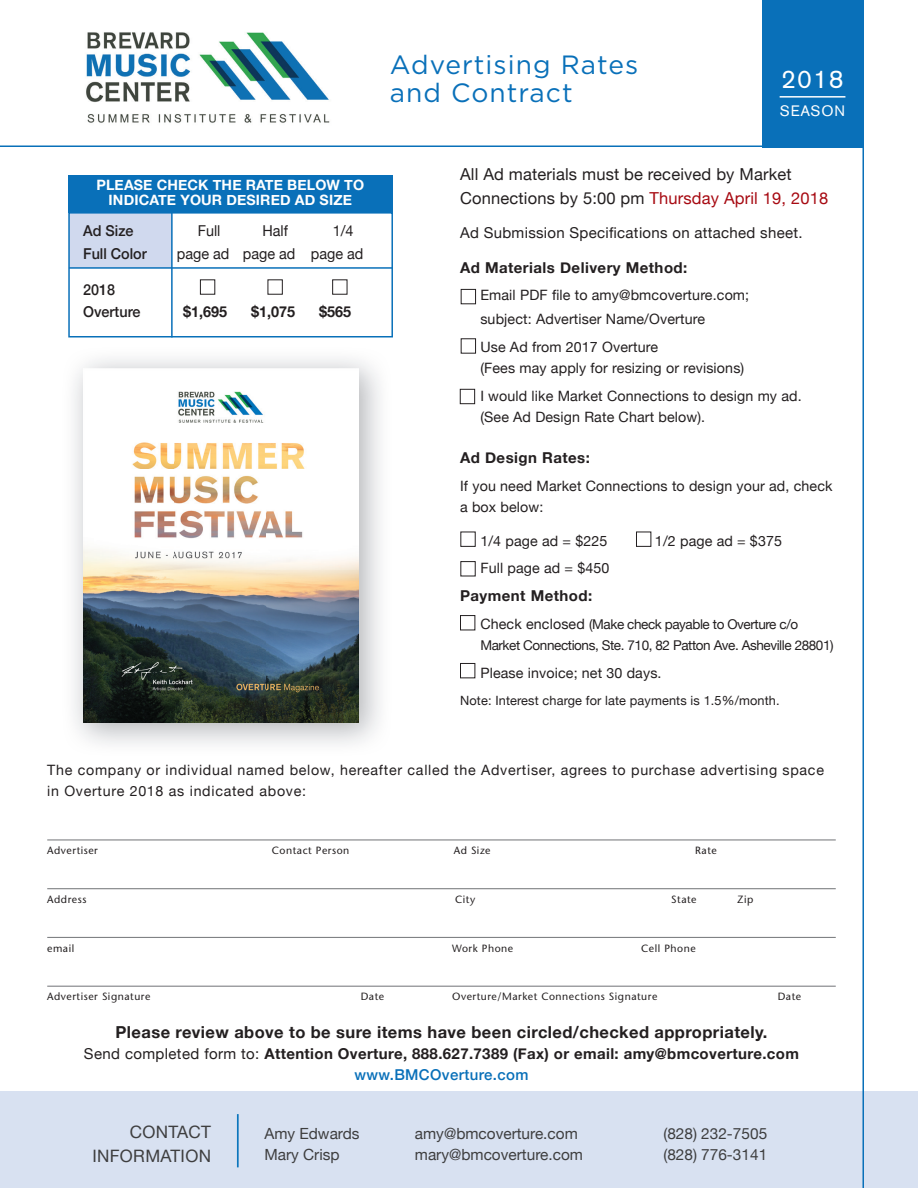
<style>
.page{position:relative;width:918px;height:1188px;background:#fff}
.page>*{position:absolute;margin:0;border:0;box-sizing:border-box;transform-origin:0 0}
.t1{font:26.4px/28.5px "Gotham";letter-spacing:.04em;color:#0970b9}
.t2{font:25.5px "Akzidenz Grotesk BE";color:#fff}
.t3{font:17.1px/24px "Helvetica Neue";letter-spacing:.02em;color:#3e3e3f;text-align:right}
.t4{font:16.5px/24px "Helvetica Neue";letter-spacing:.01em;color:#231f20}
.t5{font:700 16.5px "Helvetica Neue";letter-spacing:.025em;color:#231f20}
.t6{font:15.45px "Helvetica Neue";color:#3e3e3f}
.t7{font:700 15px/21px "Helvetica Neue";letter-spacing:.025em;color:#231f20;text-align:center}
.t8{font:15px "Helvetica Neue";letter-spacing:.02em;color:#231f20}
.t9{font:500 15px/22.5px "Helvetica Neue";color:#231f20;scale:.96 1}
.t10{font:15px "Helvetica Neue";color:#231f20;scale:.96 1}
.t11{font:700 15px "Helvetica Neue";letter-spacing:.025em;color:#231f20;scale:.96 1}
.t12{font:15px "Helvetica Neue";letter-spacing:.02em;color:#231f20;scale:.96 1}
.t13{font:15px "Akzidenz Grotesk BE";letter-spacing:.06em;color:#fff}
.t14{font:14.25px/21px "Helvetica Neue";letter-spacing:.01em;color:#231f20}
.t15{font:14.25px/21px "Helvetica Neue";letter-spacing:.05em;color:#231f20}
.t16{font:700 14.25px/15px "Helvetica Neue";letter-spacing:.01em;color:#fff;text-align:center}
.t17{font:13.5px/21px "Helvetica Neue";letter-spacing:-.03em;color:#231f20}
.t18{font:12.75px "Helvetica Neue";letter-spacing:.01em;color:#231f20}
.t19{font:10.5px "Stone Sans";letter-spacing:.05em;color:#231f20}
.s1{color:#a70a12}
.s2{font-size:14.25px}
.s3{font-weight:400}
.s4{font-weight:500;color:#0970b9}
</style>
<div class="page">
<hr style="left:0;top:146px;width:863px;height:1px;background:#0970b9">
<div style="left:762px;top:0;width:101px;height:147px;background:#0970b9"></div>
<div style="left:461px;top:289px;width:15px;height:15px;border:1px solid #231f20"></div>
<div style="left:461px;top:338px;width:15px;height:16px;border:1px solid #231f20"></div>
<div style="left:460px;top:615px;width:15px;height:15px;border:1px solid #231f20"></div>
<div style="left:460px;top:663px;width:15px;height:15px;border:1px solid #231f20"></div>
<hr style="left:47px;top:839px;width:789px;height:2px;background:#808285">
<hr style="left:47px;top:888px;width:789px;height:1px;background:#808285">
<hr style="left:47px;top:937px;width:789px;height:1px;background:#808285">
<hr style="left:47px;top:986px;width:789px;height:1px;background:#808285">
<div style="left:460px;top:389px;width:15px;height:15px;border:1px solid #231f20"></div>
<img style="left:83px;top:368px;width:276px;height:355px">
<div style="left:0;top:1092px;width:918px;height:96px;background:#d8e1f1"></div>
<hr style="left:862px;top:0;width:2px;height:1188px;background:#0970b9">
<img style="left:86px;top:32px;width:244px;height:91px">
<hr style="left:780px;top:96px;width:65px;height:2px;background:#fff">
<hr style="left:237px;top:1114px;width:2px;height:53px;background:#0c76bd">
<div style="left:460px;top:532px;width:16px;height:15px;border:1px solid #231f20"></div>
<div style="left:460px;top:561px;width:16px;height:15px;border:1px solid #231f20"></div>
<div style="left:636px;top:532px;width:15px;height:15px;border:1px solid #231f20"></div>
<div style="left:69px;top:212px;width:103px;height:56px;background:#d0d9ee"></div>
<div style="left:68px;top:212px;width:325px;height:126px;border:2px solid #0970b9"></div>
<hr style="left:69px;top:267px;width:323px;height:2px;background:#0970b9">
<hr style="left:171px;top:213px;width:2px;height:124px;background:#0970b9">
<div style="left:68px;top:175px;width:325px;height:37px;background:#0970b9"></div>
<div style="left:332px;top:279px;width:15px;height:16px;border:1px solid #231f20"></div>
<div style="left:200px;top:279px;width:15px;height:16px;border:1px solid #231f20"></div>
<p class="t16" style="left:96px;top:178px;width:269px">PLEASE CHECK THE RATE BELOW TO<br>INDICATE YOUR DESIRED AD SIZE</p>
<p class="t9" style="left:83px;top:219px;width:54px">Ad Size</p>
<p class="t12" style="left:198px;top:220px;width:25px">Full</p>
<p class="t12" style="left:262px;top:220px;width:28px">Half</p>
<p class="t12" style="left:333px;top:220px;width:23px">1/4</p>
<p class="t9" style="left:83px;top:241px;width:68px">Full Color</p>
<p class="t10" style="left:177px;top:243px;width:196px">page ad page ad page ad</p>
<p class="t9" style="left:83px;top:277px;width:61px">2018<br>Overture</p>
<p class="t11" style="left:183px;top:300px;width:47px">$1,695</p>
<p class="t11" style="left:251px;top:300px;width:47px">$1,075</p>
<p class="t11" style="left:319px;top:300px;width:35px">$565</p>
<h1 class="t1" style="left:390px;top:49px;width:250px">Advertising Rates and Contract</h1>
<h2 class="t2" style="left:781px;top:64px;width:64px">2018</h2>
<p class="t13" style="left:780px;top:102px;width:67px">SEASON</p>
<p class="t4" style="left:460px;top:163px;width:370px">All Ad materials must be received by Market<br>Connections by 5:00 pm <span class="s1">Thursday April 19, 2018</span></p>
<p class="t8" style="left:460px;top:222px;width:344px">Ad Submission Specifications on attached sheet.</p>
<p class="t7" style="left:460px;top:257px;width:229px">Ad Materials Delivery Method:</p>
<p class="t14" style="left:480px;top:284px;width:270px;line-height:23.9px">Email PDF file to amy@bmcoverture.com; subject: Advertiser Name/Overture</p>
<p class="t14" style="left:480px;top:337px;width:265px">Use Ad from 2017 Overture<br>(Fees may apply for resizing or revisions)</p>
<p class="t14" style="left:480px;top:386px;width:323px">I would like Market Connections to design my ad. (See Ad Design Rate Chart below).</p>
<p class="t7" style="left:460px;top:448px;width:131px">Ad Design Rates:</p>
<p class="t14" style="left:460px;top:476px;width:374px">If you need Market Connections to design your ad, check a box below:</p>
<p class="t14" style="left:480px;top:531px;width:129px">1/4 page ad = $225</p>
<p class="t14" style="left:655px;top:531px;width:129px">1/2 page ad = $375</p>
<p class="t14" style="left:480px;top:559px;width:131px">Full page ad = $450</p>
<p class="t7" style="left:460px;top:586px;width:134px">Payment Method:</p>
<p class="t17" style="left:480px;top:614px;width:355px"><span class="s2">Check enclosed</span> (Make check payable to Overture c/o<br>Market Connections, Ste. 710, 82 Patton Ave. Asheville 28801)</p>
<p class="t14" style="left:480px;top:663px;width:183px">Please invoice; net 30 days.</p>
<p class="t18" style="left:460px;top:692px;width:321px">Note: Interest charge for late payments is 1.5%/month.</p>
<p class="t15" style="left:47px;top:760px;width:778px">The company or individual named below, hereafter called the Advertiser, agrees to purchase advertising space in Overture 2018 as indicated above:</p>
<p class="t19" style="left:47px;top:844px;width:52px">Advertiser</p>
<p class="t19" style="left:272px;top:844px;width:79px">Contact Person</p>
<p class="t19" style="left:454px;top:844px;width:38px">Ad Size</p>
<p class="t19" style="left:695px;top:844px;width:23px">Rate</p>
<p class="t19" style="left:47px;top:893px;width:41px">Address</p>
<p class="t19" style="left:455px;top:893px;width:22px">City</p>
<p class="t19" style="left:671px;top:893px;width:27px">State</p>
<p class="t19" style="left:737px;top:893px;width:18px">Zip</p>
<p class="t19" style="left:47px;top:942px;width:29px">email</p>
<p class="t19" style="left:452px;top:942px;width:62px">Work Phone</p>
<p class="t19" style="left:641px;top:942px;width:56px">Cell Phone</p>
<p class="t19" style="left:47px;top:990px;width:105px">Advertiser Signature</p>
<p class="t19" style="left:361px;top:990px;width:25px">Date</p>
<p class="t19" style="left:452px;top:990px;width:207px">Overture/Market Connections Signature</p>
<p class="t19" style="left:778px;top:990px;width:25px">Date</p>
<p class="t5" style="left:116px;top:1019px;width:653px">Please review above to be sure items have been circled/checked appropriately.</p>
<p class="t7" style="left:84px;top:1043px;width:717px"><span class="s3">Send completed form to:</span> Attention Overture, 888.627.7389 (Fax) or email: amy@bmcoverture.com <span class="s4">www.BMCOverture.com</span></p>
<p class="t3" style="left:92px;top:1121px;width:120px">CONTACT<br>INFORMATION</p>
<p class="t6" style="left:264px;top:1122px;width:97px">Amy Edwards</p>
<p class="t6" style="left:415px;top:1122px;width:164px">amy@bmcoverture.com</p>
<p class="t6" style="left:663px;top:1122px;width:105px">(828) 232-7505</p>
<p class="t6" style="left:264px;top:1143px;width:77px">Mary Crisp</p>
<p class="t6" style="left:415px;top:1143px;width:170px">mary@bmcoverture.com</p>
<p class="t6" style="left:663px;top:1143px;width:105px">(828) 776-3141</p>
</div>
